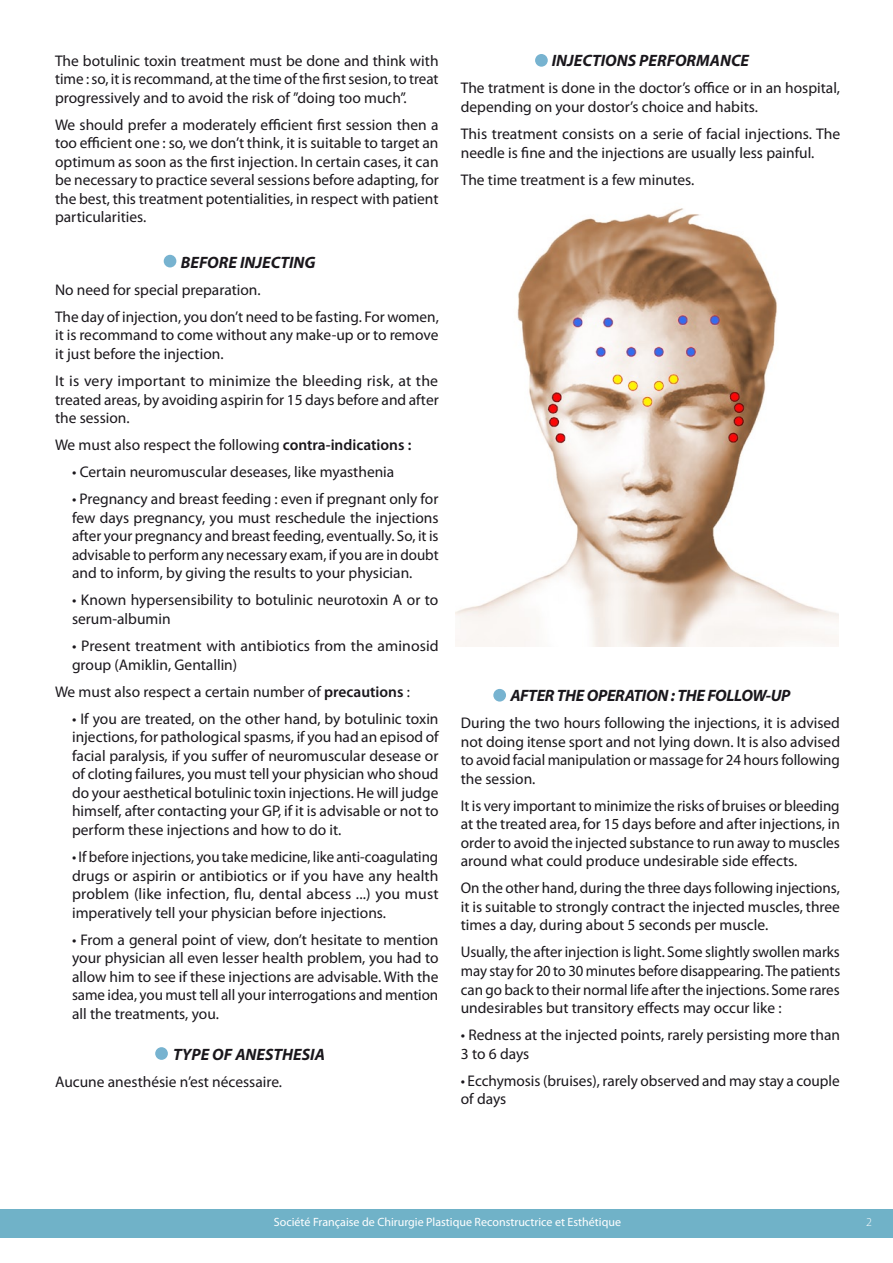
<style>
.page{position:relative;width:893px;height:1263px;background:#fff}
.page>*{position:absolute;margin:0;border:0;box-sizing:border-box;transform-origin:0 0}
.t1{font:italic 700 16.5px "Myriad Pro";color:#1a171c}
.t2{font:italic 700 16.5px "Myriad Pro";letter-spacing:-.02em;color:#1a171c}
.t3{font:15.45px/18.6px "Myriad Pro";color:#1a171c;text-align:justify}
.t4{font:15.45px/18.6px "Myriad Pro";color:#1a171c;text-align:justify;scale:.96 1}
.t5{font:12px "Myriad Pro";color:#fff}
.t6{font:300 12px "Myriad Pro";color:#fff}
.s1{font-weight:600}
</style>
<div class="page">
<div style="left:0;top:1209px;width:893px;height:28px;background:#70b2c8"></div>
<div style="left:535px;top:54px;width:13px;height:13px;background:#77b3d0;border-radius:50%"></div>
<div style="left:164px;top:255px;width:12px;height:12px;background:#77b3d0;border-radius:50%"></div>
<img style="left:456px;top:208px;width:383px;height:439px">
<div style="left:155px;top:1047px;width:13px;height:13px;background:#77b3d0;border-radius:50%"></div>
<div style="left:493px;top:689px;width:13px;height:12px;background:#77b3d0;border-radius:50%"></div>
<p class="t3" style="left:55px;top:51px;width:385px">The botulinic toxin treatment must be done and think with time : so, it is recommand, at the time of the first sesion, to treat progressively and to avoid the risk of ”doing too much”.</p>
<p class="t3" style="left:55px;top:115px;width:385px">We should prefer a moderately efficient first session then a too efficient one : so, we don’t think, it is suitable to target an optimum as soon as the first injection. In certain cases, it can be necessary to practice several sessions before adapting, for the best, this treatment potentialities, in respect with patient particularities.</p>
<p class="t1" style="left:181px;top:251px;width:136px">BEFORE INJECTING</p>
<p class="t3" style="left:55px;top:280px;width:207px">No need for special preparation.</p>
<p class="t3" style="left:55px;top:307px;width:385px">The day of injection, you don’t need to be fasting. For women, it is recommand to come without any make-up or to remove it just before the injection.</p>
<p class="t3" style="left:55px;top:371px;width:385px">It is very important to minimize the bleeding risk, at the treated areas, by avoiding aspirin for 15 days before and after the session.</p>
<p class="t3" style="left:55px;top:435px;width:358px">We must also respect the following <span class="s1">contra-indications :</span></p>
<p class="t3" style="left:72px;top:462px;width:324px">• Certain neuromuscular deseases, like myasthenia</p>
<p class="t3" style="left:72px;top:489px;width:368px">• Pregnancy and breast feeding : even if pregnant only for few days pregnancy, you must reschedule the injections after your pregnancy and breast feeding, eventually. So, it is advisable to perform any necessary exam, if you are in doubt and to inform, by giving the results to your physician.</p>
<p class="t3" style="left:72px;top:591px;width:368px">• Known hypersensibility to botulinic neurotoxin A or to serum-albumin</p>
<p class="t3" style="left:72px;top:636px;width:368px">• Present treatment with antibiotics from the aminosid group (Amiklin, Gentallin)</p>
<p class="t3" style="left:55px;top:682px;width:356px">We must also respect a certain number of <span class="s1">precautions</span> :</p>
<p class="t3" style="left:72px;top:709px;width:368px">• If you are treated, on the other hand, by botulinic toxin injections, for pathological spasms, if you had an episod of facial paralysis, if you suffer of neuromuscular desease or of cloting failures, you must tell your physician who shoud do your aesthetical botulinic toxin injections. He will judge himself, after contacting your GP, if it is advisable or not to perform these injections and how to do it.</p>
<p class="t4" style="left:72px;top:847px;width:383px">• If before injections, you take medicine, like anti-coagulating drugs or aspirin or antibiotics or if you have any health problem (like infection, flu, dental abcess ...) you must imperatively tell your physician before injections.</p>
<p class="t3" style="left:72px;top:930px;width:368px">• From a general point of view, don’t hesitate to mention your physician all even lesser health problem, you had to allow him to see if these injections are advisable. With the same idea, you must tell all your interrogations and mention all the treatments, you.</p>
<p class="t1" style="left:173px;top:1043px;width:153px">TYPE OF ANESTHESIA</p>
<p class="t3" style="left:55px;top:1072px;width:229px">Aucune anesthésie n’est nécessaire.</p>
<p class="t1" style="left:552px;top:50px;width:199px">INJECTIONS PERFORMANCE</p>
<p class="t3" style="left:461px;top:79px;width:381px">The tratment is done in the doctor’s office or in an hospital, depending on your dostor’s choice and habits.</p>
<p class="t3" style="left:461px;top:124px;width:381px">This treatment consists on a serie of facial injections. The needle is fine and the injections are usually less painful.</p>
<p class="t3" style="left:461px;top:170px;width:235px">The time treatment is a few minutes.</p>
<p class="t2" style="left:510px;top:685px;width:282px">AFTER THE OPERATION : THE FOLLOW-UP</p>
<p class="t3" style="left:461px;top:713px;width:381px">During the two hours following the injections, it is advised not doing itense sport and not lying down. It is also advised to avoid facial manipulation or massage for 24 hours following the session.</p>
<p class="t3" style="left:461px;top:796px;width:381px">It is very important to minimize the risks of bruises or bleeding at the treated area, for 15 days before and after injections, in order to avoid the injected substance to run away to muscles around what could produce undesirable side effects.</p>
<p class="t3" style="left:461px;top:878px;width:381px">On the other hand, during the three days following injections, it is suitable to strongly contract the injected muscles, three times a day, during about 5 seconds per muscle.</p>
<p class="t3" style="left:461px;top:943px;width:381px">Usually, the after injection is light. Some slightly swollen marks may stay for 20 to 30 minutes before disappearing. The patients can go back to their normal life after the injections. Some rares undesirables but transitory effects may occur like :</p>
<p class="t3" style="left:461px;top:1025px;width:381px">• Redness at the injected points, rarely persisting more than<br>3 to 6 days</p>
<p class="t3" style="left:461px;top:1071px;width:380px">• Ecchymosis (bruises), rarely observed and may stay a couple of days</p>
<p class="t5" style="left:274px;top:1215px;width:349px">Société Française de Chirurgie Plastique Reconstructrice et Esthétique</p>
<p class="t6" style="left:866px;top:1215px;width:7px">2</p>
</div>
